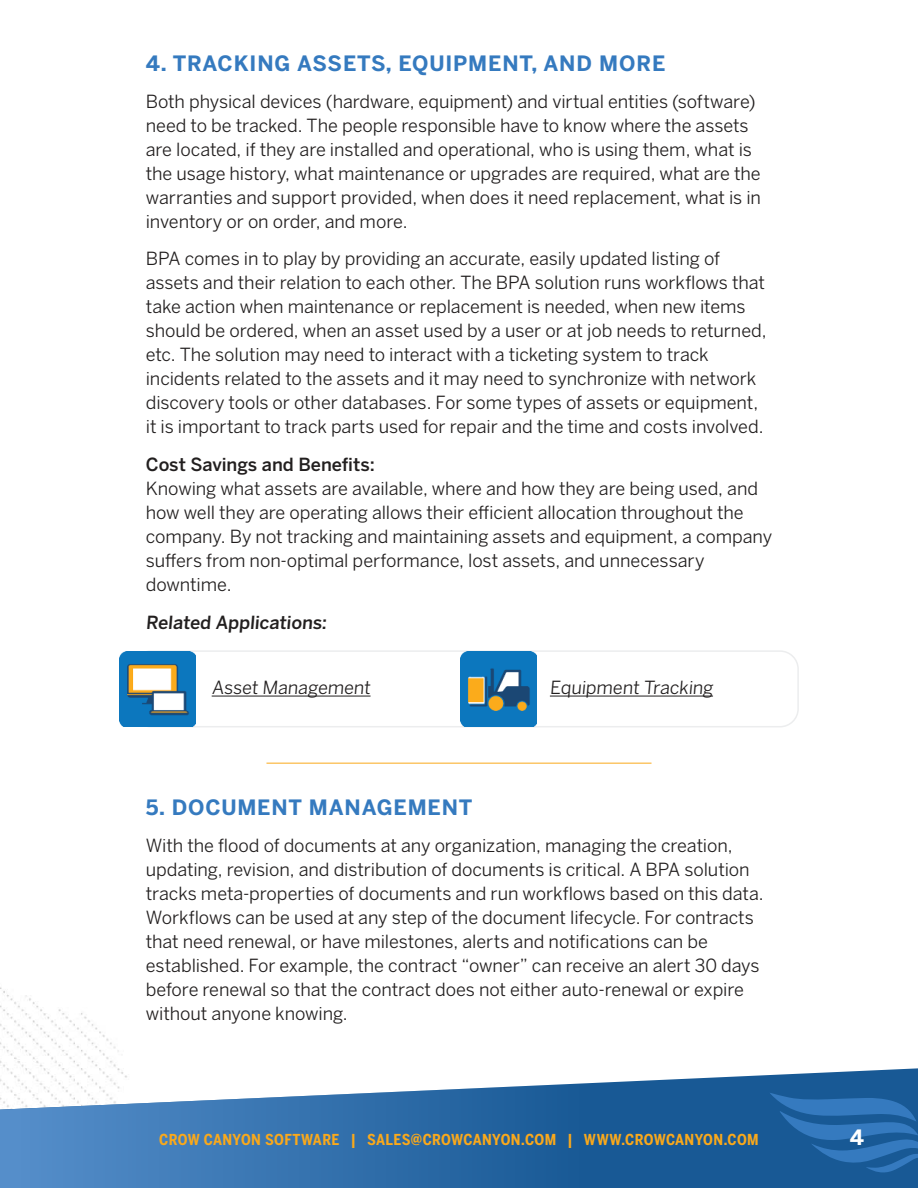
<style>
.page{position:relative;width:918px;height:1188px;background:#fff}
.page>*{position:absolute;margin:0;border:0;box-sizing:border-box;transform-origin:0 0}
.t1{font:700 21px "Benton Sans";letter-spacing:.04em;color:#357abf}
.t2{font:700 21px "Benton Sans";color:#fff}
.t3{font:18px/24px "Benton Sans";letter-spacing:-.005em;color:#221f1f}
.t4{font:500 18px "Benton Sans";color:#221f1f}
.t5{font:700 15px "Benton Sans Cond";letter-spacing:.025em;color:#faa91b}
</style>
<div class="page">
<img style="left:0;top:987px;width:119px;height:80px">
<svg style="left:0;top:1068px;width:918px;height:120px"></svg>
<svg style="left:770px;top:1093px;width:148px;height:81px;background:#2366a5"></svg>
<hr style="left:266px;top:763px;width:386px;height:1px;background:#faa91b">
<div style="left:132px;top:650px;width:667px;height:77px;border:2px solid #ecedee;border-radius:18px"></div>
<hr style="left:212px;top:696px;width:159px;height:1px;background:#221f1f">
<hr style="left:550px;top:696px;width:163px;height:1px;background:#221f1f">
<img style="left:120px;top:651px;width:75px;height:76px">
<img style="left:461px;top:651px;width:75px;height:76px">
<p class="t1" style="left:146px;top:55px;width:521px">4. TRACKING ASSETS, EQUIPMENT, AND MORE</p>
<p class="t3" style="left:146px;top:91px;width:617px">Both physical devices (hardware, equipment) and virtual entities (software) need to be tracked. The people responsible have to know where the assets are located, if they are installed and operational, who is using them, what is the usage history, what maintenance or upgrades are required, what are the warranties and support provided, when does it need replacement, what is in inventory or on order, and more.</p>
<p class="t3" style="left:146px;top:249px;width:622px">BPA comes in to play by providing an accurate, easily updated listing of assets and their relation to each other. The BPA solution runs workflows that take action when maintenance or replacement is needed, when new items should be ordered, when an asset used by a user or at job needs to returned, etc. The solution may need to interact with a ticketing system to track incidents related to the assets and it may need to synchronize with network discovery tools or other databases. For some types of assets or equipment, it is important to track parts used for repair and the time and costs involved.</p>
<p class="t4" style="left:146px;top:457px;width:231px">Cost Savings and Benefits:</p>
<p class="t3" style="left:146px;top:478px;width:628px">Knowing what assets are available, where and how they are being used, and how well they are operating allows their efficient allocation throughout the company. By not tracking and maintaining assets and equipment, a company suffers from non-optimal performance, lost assets, and unnecessary downtime.</p>
<p class="t4" style="left:146px;top:615px;width:184px">Related Applications:</p>
<p class="t3" style="left:212px;top:677px;width:162px">Asset Management</p>
<p class="t3" style="left:550px;top:677px;width:166px">Equipment Tracking</p>
<p class="t1" style="left:146px;top:799px;width:328px">5. DOCUMENT MANAGEMENT</p>
<p class="t3" style="left:146px;top:835px;width:619px">With the flood of documents at any organization, managing the creation, updating, revision, and distribution of documents is critical. A BPA solution tracks meta-properties of documents and run workflows based on this data.<br>Workflows can be used at any step of the document lifecycle. For contracts that need renewal, or have milestones, alerts and notifications can be established. For example, the contract “owner” can receive an alert 30 days before renewal so that the contract does not either auto-renewal or expire without anyone knowing.</p>
<p class="t5" style="left:159px;top:1133px;width:601px">CROW CANYON SOFTWARE | SALES@CROWCANYON.COM | WWW.CROWCANYON.COM</p>
<p class="t2" style="left:850px;top:1129px;width:16px">4</p>
</div>
